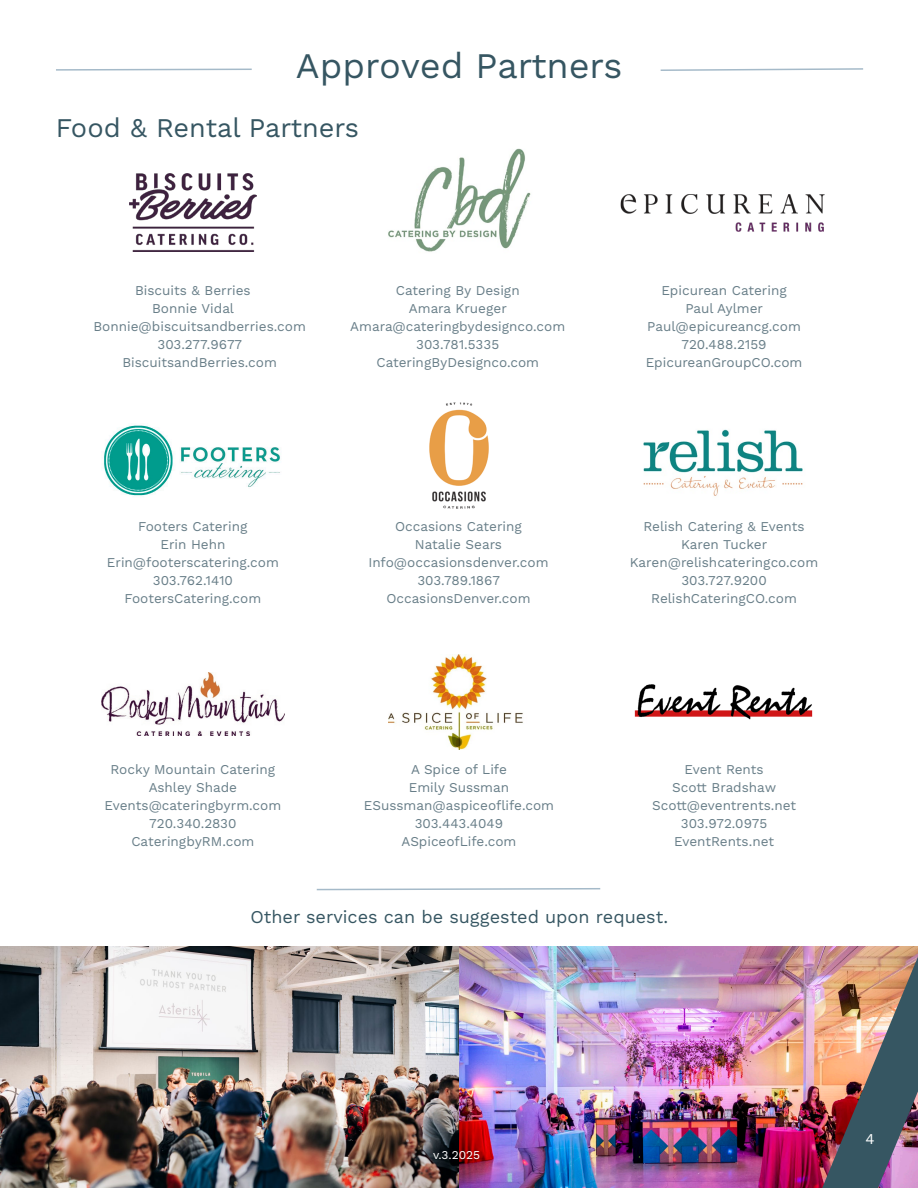
<style>
.page{position:relative;width:918px;height:1188px;background:#fff}
.page>*{position:absolute;margin:0;border:0;box-sizing:border-box;transform-origin:0 0}
.t1{font:36px "Work Sans";color:#365662}
.t2{font:27px "Work Sans";color:#365662}
.t3{font:18px "Work Sans";color:#365662}
.t4{font:15px "Work Sans";color:#fff}
.BODY{font:13.5px/18px "Work Sans";color:#687e88;text-align:center}
.t5{font:12px "Work Sans";color:#fff}
</style>
<div class="page">
<img style="left:0;top:946px;width:918px;height:242px">
<img style="left:822px;top:957px;width:96px;height:231px">
<svg style="left:56px;top:68px;width:196px;height:3px"></svg>
<svg style="left:660px;top:68px;width:204px;height:3px"></svg>
<img style="left:130px;top:173px;width:126px;height:78px">
<img style="left:388px;top:148px;width:143px;height:104px">
<img style="left:620px;top:194px;width:205px;height:38px">
<img style="left:103px;top:425px;width:178px;height:71px">
<img style="left:429px;top:402px;width:60px;height:107px">
<img style="left:643px;top:429px;width:160px;height:67px">
<img style="left:388px;top:654px;width:135px;height:96px">
<img style="left:101px;top:672px;width:183px;height:63px">
<img style="left:634px;top:684px;width:179px;height:36px">
<svg style="left:316px;top:888px;width:285px;height:3px"></svg>
<p class="t1" style="left:296px;top:44px;width:328px">Approved Partners</p>
<p class="t2" style="left:56px;top:112px;width:305px">Food &amp; Rental Partners</p>
<p class="BODY" style="left:135px;top:282px;width:117px">Biscuits &amp; Berries</p>
<p class="BODY" style="left:152px;top:300px;width:83px">Bonnie Vidal</p>
<p class="BODY" style="left:93px;top:318px;width:214px">Bonnie@biscuitsandberries.com</p>
<p class="BODY" style="left:158px;top:336px;width:86px">303.277.9677</p>
<p class="BODY" style="left:122px;top:354px;width:156px">BiscuitsandBerries.com</p>
<p class="BODY" style="left:350px;top:282px;width:216px">Catering By Design<br>Amara Krueger<br>Amara@cateringbydesignco.com<br>303.781.5335<br>CateringByDesignco.com</p>
<p class="BODY" style="left:646px;top:282px;width:158px">Epicurean Catering<br>Paul Aylmer<br>Paul@epicureancg.com<br>720.488.2159<br>EpicureanGroupCO.com</p>
<p class="BODY" style="left:107px;top:518px;width:173px">Footers Catering<br>Erin Hehn<br>Erin@footerscatering.com<br>303.762.1410<br>FootersCatering.com</p>
<p class="BODY" style="left:368px;top:518px;width:182px">Occasions Catering<br>Natalie Sears<br>Info@occasionsdenver.com<br>303.789.1867<br>OccasionsDenver.com</p>
<p class="BODY" style="left:630px;top:518px;width:190px">Relish Catering &amp; Events<br>Karen Tucker<br>Karen@relishcateringco.com<br>303.727.9200<br>RelishCateringCO.com</p>
<p class="BODY" style="left:411px;top:761px;width:97px">A Spice of Life</p>
<p class="BODY" style="left:409px;top:779px;width:102px">Emily Sussman</p>
<p class="BODY" style="left:364px;top:797px;width:192px">ESussman@aspiceoflife.com</p>
<p class="BODY" style="left:415px;top:815px;width:90px">303.443.4049</p>
<p class="BODY" style="left:402px;top:833px;width:116px">ASpiceofLife.com</p>
<p class="BODY" style="left:105px;top:761px;width:178px">Rocky Mountain Catering<br>Ashley Shade<br>Events@cateringbyrm.com<br>720.340.2830<br>CateringbyRM.com</p>
<p class="BODY" style="left:684px;top:761px;width:81px">Event Rents</p>
<p class="BODY" style="left:672px;top:779px;width:106px">Scott Bradshaw</p>
<p class="BODY" style="left:652px;top:797px;width:145px">Scott@eventrents.net</p>
<p class="BODY" style="left:681px;top:815px;width:88px">303.972.0975</p>
<p class="BODY" style="left:674px;top:833px;width:101px">EventRents.net</p>
<p class="t3" style="left:250px;top:906px;width:419px">Other services can be suggested upon request.</p>
<p class="t5" style="left:433px;top:1148px;width:49px">v.3.2025</p>
<p class="t4" style="left:866px;top:1130px;width:11px">4</p>
</div>
